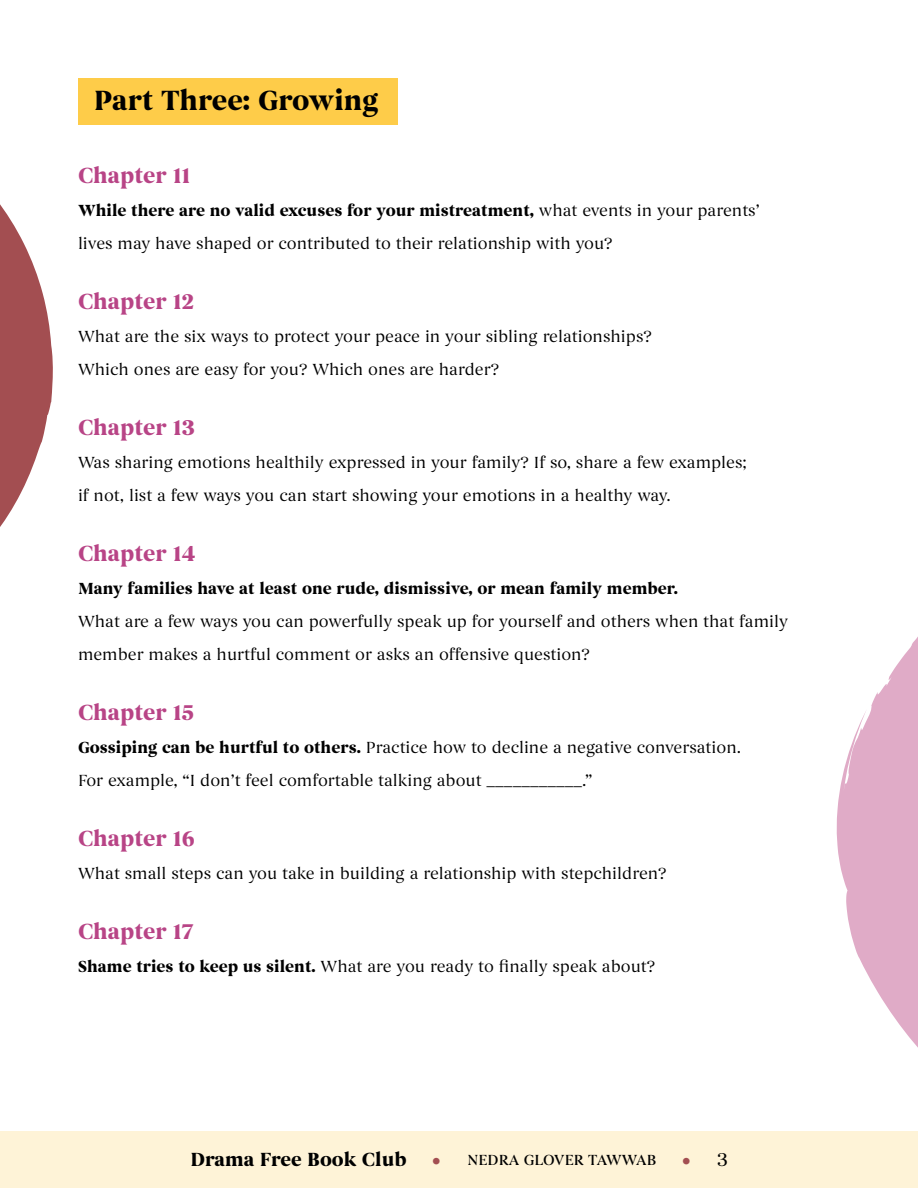
<style>
.page{position:relative;width:918px;height:1188px;background:#fff}
.page>*{position:absolute;margin:0;border:0;box-sizing:border-box;transform-origin:0 0}
.t1{font:700 28.5px "Begum";color:#000}
.t2{font:700 22.5px "Begum";color:#b84486}
.t3{font:700 19.5px "Begum";color:#000}
.t4{font:16.5px/33px "Begum";color:#000}
.s1{font-weight:700}
.s2{font-size:31.5px;color:#a34e51}
.s3{font-weight:500;font-size:15px}
.s4{font-weight:400}
</style>
<div class="page">
<div style="left:0;top:1131px;width:918px;height:57px;background:#fef3d7"></div>
<div style="left:78px;top:78px;width:320px;height:46px;background:#fecc49"></div>
<svg style="left:0;top:204px;width:53px;height:323px"></svg>
<svg style="left:837px;top:637px;width:81px;height:411px;fill:#e0abc7"></svg>
<p class="t1" style="left:94px;top:83px;width:286px">Part Three: Growing</p>
<p class="t2" style="left:78px;top:162px;width:114px">Chapter 11</p>
<p class="t4" style="left:78px;top:195px;width:683px"><span class="s1">While there are no valid excuses for your mistreatment,</span> what events in your parents’ lives may have shaped or contributed to their relationship with you?</p>
<p class="t2" style="left:78px;top:288px;width:118px">Chapter 12</p>
<p class="t4" style="left:78px;top:321px;width:575px">What are the six ways to protect your peace in your sibling relationships?<br>Which ones are easy for you? Which ones are harder?</p>
<p class="t2" style="left:78px;top:414px;width:118px">Chapter 13</p>
<p class="t4" style="left:78px;top:447px;width:670px">Was sharing emotions healthily expressed in your family? If so, share a few examples; if not, list a few ways you can start showing your emotions in a healthy way.</p>
<p class="t2" style="left:78px;top:540px;width:119px">Chapter 14</p>
<p class="t4" style="left:78px;top:573px;width:712px"><span class="s1">Many families have at least one rude, dismissive, or mean family member.<br></span>What are a few ways you can powerfully speak up for yourself and others when that family member makes a hurtful comment or asks an offensive question?</p>
<p class="t2" style="left:78px;top:699px;width:117px">Chapter 15</p>
<p class="t4" style="left:78px;top:732px;width:665px"><span class="s1">Gossiping can be hurtful to others.</span> Practice how to decline a negative conversation.<br>For example, “I don’t feel comfortable talking about ___________.”</p>
<p class="t2" style="left:78px;top:825px;width:118px">Chapter 16</p>
<p class="t4" style="left:78px;top:858px;width:590px">What small steps can you take in building a relationship with stepchildren?</p>
<p class="t2" style="left:78px;top:918px;width:117px">Chapter 17</p>
<p class="t4" style="left:78px;top:951px;width:579px"><span class="s1">Shame tries to keep us silent.</span> What are you ready to finally speak about?</p>
<p class="t3" style="left:190px;top:1147px;width:539px">Drama Free Book Club <span class="s2">•</span> <span class="s3">NEDRA GLOVER TAWWAB</span> <span class="s2">•</span> <span class="s4">3</span></p>
</div>
